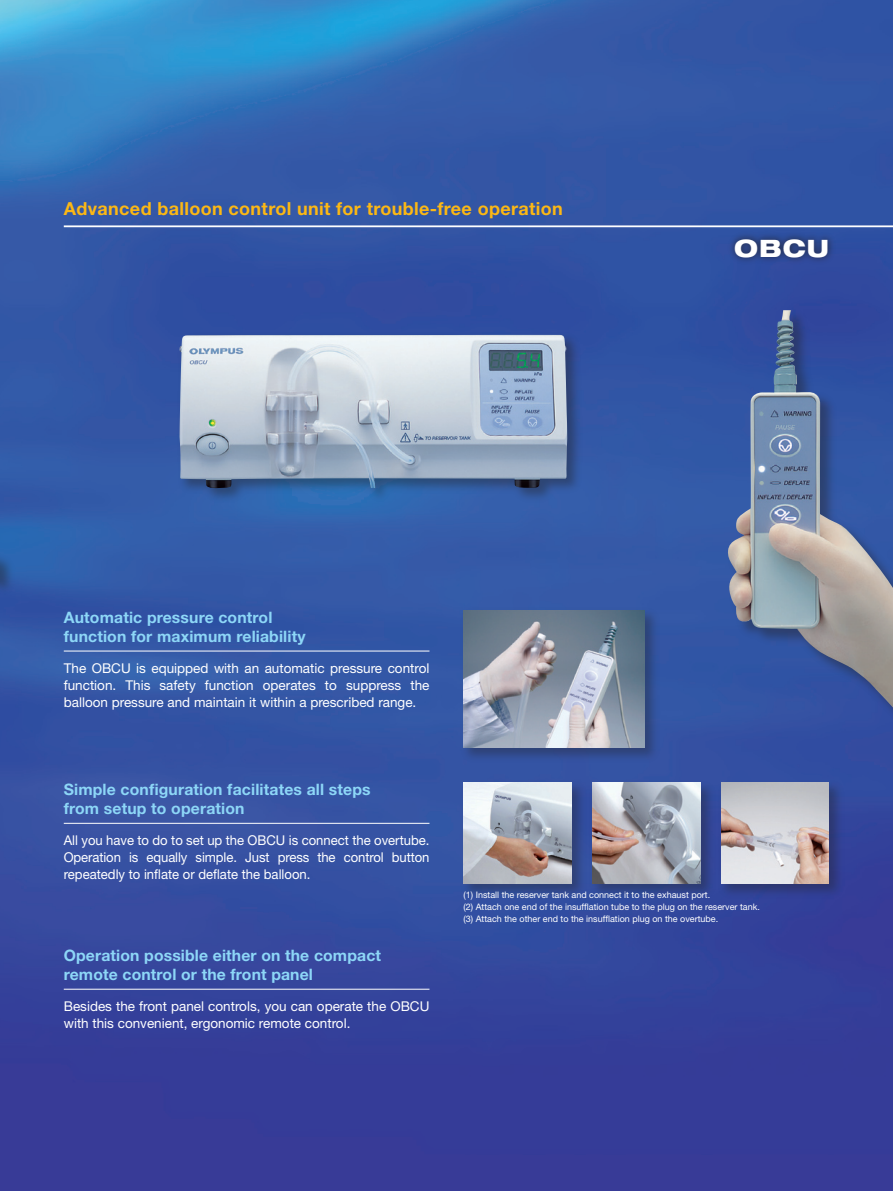
<style>
.page{position:relative;width:893px;height:1191px;background:#fff}
.page>*{position:absolute;margin:0;border:0;box-sizing:border-box;transform-origin:0 0}
.t1{font:800 expanded 24px "Helvetica Neue";color:#fff}
.t2{font:700 18px "Helvetica Neue";letter-spacing:.02em;color:#fcb814}
.t3{font:700 15.75px/18.9px "Helvetica Neue";letter-spacing:.01em;color:#8dd7f7}
.t4{font:13.5px/17.2px "Helvetica Neue";color:#fff;text-align:justify}
.t5{font:9px/12px "Helvetica Neue";color:#fff}
</style>
<div class="page">
<img style="left:0;top:0;width:893px;height:1191px">
<div style="left:0;top:255px;width:16px;height:502px;background:#231f20;opacity:.4"></div>
<img style="left:0;top:253px;width:1px;height:489px">
<div style="left:176px;top:331px;width:408px;height:174px;background:#231f20;opacity:.4"></div>
<img style="left:179px;top:335px;width:388px;height:153px">
<div style="left:460px;top:607px;width:202px;height:157px;background:#231f20;opacity:.35"></div>
<img style="left:463px;top:610px;width:182px;height:137px">
<hr style="left:64px;top:225px;width:829px;height:2px;background:#fff">
<div style="left:460px;top:779px;width:128px;height:121px;background:#231f20;opacity:.35"></div>
<img style="left:463px;top:782px;width:108px;height:101px">
<div style="left:589px;top:779px;width:128px;height:121px;background:#231f20;opacity:.35"></div>
<img style="left:592px;top:782px;width:108px;height:101px">
<div style="left:718px;top:779px;width:127px;height:121px;background:#231f20;opacity:.35"></div>
<img style="left:721px;top:782px;width:108px;height:101px">
<img style="left:727px;top:310px;width:166px;height:446px">
<div style="left:726px;top:230px;width:110px;height:36px;background:#231f20;opacity:.75"></div>
<hr style="left:64px;top:988px;width:365px;height:1px;background:#fff">
<hr style="left:64px;top:823px;width:365px;height:1px;background:#fff">
<hr style="left:64px;top:650px;width:365px;height:1px;background:#fff">
<h2 class="t2" style="left:64px;top:198px;width:501px">Advanced balloon control unit for trouble-free operation</h2>
<p class="t3" style="left:64px;top:607px;width:243px">Automatic pressure control function for maximum reliability</p>
<p class="t4" style="left:64px;top:659px;width:367px">The OBCU is equipped with an automatic pressure control function. This safety function operates to suppress the balloon pressure and maintain it within a prescribed range.</p>
<p class="t3" style="left:64px;top:779px;width:308px">Simple configuration facilitates all steps from setup to operation</p>
<p class="t4" style="left:64px;top:831px;width:367px">All you have to do to set up the OBCU is connect the overtube.<br>Operation is equally simple. Just press the control button repeatedly to inflate or deflate the balloon.</p>
<h1 class="t1" style="left:734px;top:233px;width:96px">OBCU</h1>
<p class="t3" style="left:64px;top:945px;width:319px">Operation possible either on the compact remote control or the front panel</p>
<p class="t4" style="left:64px;top:997px;width:367px">Besides the front panel controls, you can operate the OBCU with this convenient, ergonomic remote control.</p>
<p class="t5" style="left:463px;top:889px;width:298px">(1) Install the reserver tank and connect it to the exhaust port.<br>(2) Attach one end of the insufflation tube to the plug on the reserver tank. (3) Attach the other end to the insufflation plug on the overtube.</p>
</div>
